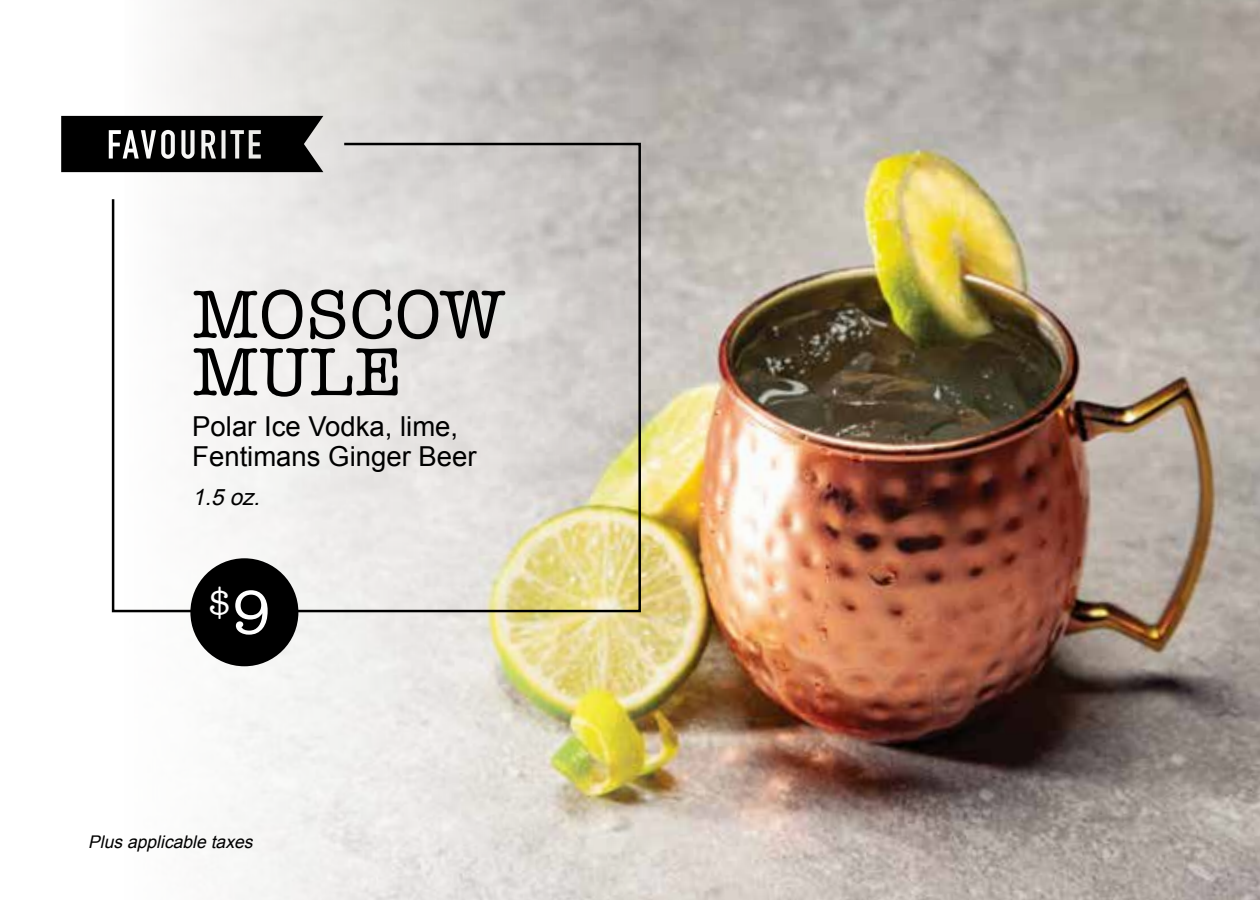
<style>
.page{position:relative;width:1260px;height:900px;background:#fff}
.page>*{position:absolute;margin:0;border:0;box-sizing:border-box;transform-origin:0 0}
.t1{font:70px/57.5px "American Typewriter";letter-spacing:.01em;color:#000}
.t2{font:36.5px "American Typewriter";color:#fff}
.t3{font:27.5px/30px "Arial";color:#000}
.t4{font:italic 22.5px "Arial";color:#000}
.t5{font:italic 17.5px "Arial";color:#000}
.s1{font-size:62.5px}
</style>
<div class="page">
<img style="left:124px;top:0;width:1136px;height:900px">
<svg style="left:61px;top:116px;width:262px;height:56px"></svg>
<svg style="left:111px;top:142px;width:531px;height:472px"></svg>
<div style="left:190px;top:558px;width:108px;height:108px;background:#000;border-radius:50%"></div>
<h1 class="t1" style="left:192px;top:286px;width:314px">MOSCOW<br>MULE</h1>
<p class="t3" style="left:192px;top:412px;width:286px">Polar Ice Vodka, lime,<br>Fentimans Ginger Beer</p>
<p class="t4" style="left:192px;top:482px;width:75px">1.5 oz.</p>
<h2 class="t2" style="left:208px;top:582px;width:65px">$<span class="s1">9</span></h2>
<p class="t5" style="left:88px;top:830px;width:171px">Plusapplicable taxes</p>
</div>
